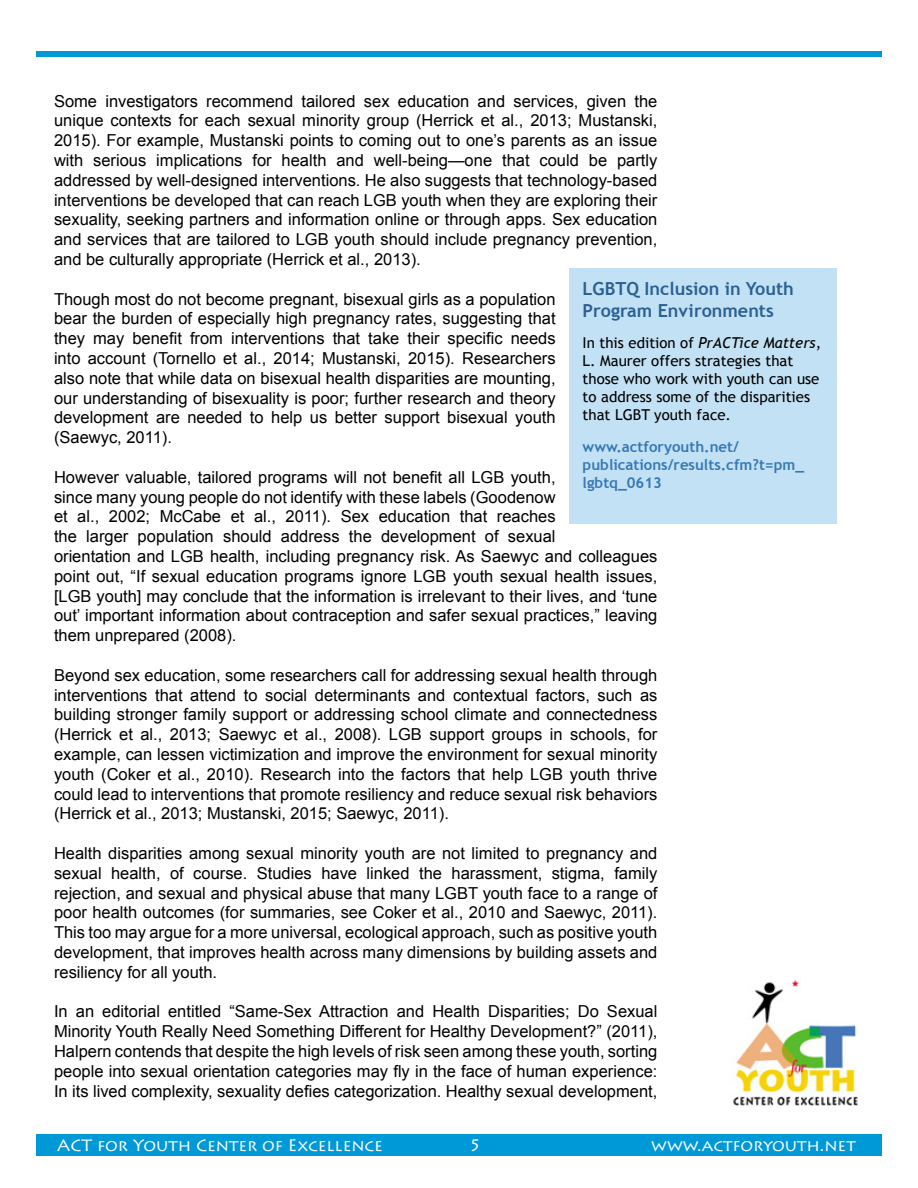
<style>
.page{position:relative;width:918px;height:1188px;background:#fff}
.page>*{position:absolute;margin:0;border:0;box-sizing:border-box;transform-origin:0 0}
.t1{font:700 18px/21.6px "Trebuchet MS";color:#2b6092}
.t2{font:16.5px/19.8px "Arial";color:#000;text-align:justify}
.t3{font:16.5px "Lithos Pro";color:#fff}
.t4{font:15px/18px "Trebuchet MS";color:#000}
.t5{font:700 15px/18px "Trebuchet MS";color:#3778b5}
.s1{font-style:italic}
</style>
<div class="page">
<div style="left:36px;top:51px;width:846px;height:6px;background:#0099d8"></div>
<div style="left:37px;top:1135px;width:844px;height:20px;background:#0099d8"></div>
<div style="left:36px;top:1134px;width:846px;height:22px;border:2px solid #0099d8"></div>
<img style="left:733px;top:980px;width:125px;height:126px">
<div style="left:569px;top:268px;width:268px;height:256px;background:#c3e1f4"></div>
<p class="t2" style="left:54px;top:91px;width:605px">Some investigators recommend tailored sex education and services, given the unique contexts for each sexual minority group (Herrick et al., 2013; Mustanski, 2015). For example, Mustanski points to coming out to one’s parents as an issue with serious implications for health and well-being—one that could be partly addressed by well-designed interventions. He also suggests that technology-based interventions be developed that can reach LGB youth when they are exploring their sexuality, seeking partners and information online or through apps. Sex education and services that are tailored to LGB youth should include pregnancy prevention, and be culturally appropriate (Herrick et al., 2013).</p>
<p class="t2" style="left:54px;top:289px;width:503px">Though most do not become pregnant, bisexual girls as a population bear the burden of especially high pregnancy rates, suggesting that they may benefit from interventions that take their specific needs into account (Tornello et al., 2014; Mustanski, 2015). Researchers also note that while data on bisexual health disparities are mounting, our understanding of bisexuality is poor; further research and theory development are needed to help us better support bisexual youth (Saewyc, 2011).</p>
<p class="t2" style="left:54px;top:467px;width:605px;text-align:left">However valuable, tailored programs will not benefit all LGB youth,<br>since many young people do not identify with these labels (Goodenow<br>et al., 2002; McCabe et al., 2011). Sex education that reaches<br>the larger population should address the development of sexual<br>orientation and LGB health, including pregnancy risk. As Saewyc and colleagues point out, “If sexual education programs ignore LGB youth sexual health issues, [LGB youth] may conclude that the information is irrelevant to their lives, and ‘tune out’ important information about contraception and safer sexual practices,” leaving them unprepared (2008).</p>
<p class="t2" style="left:54px;top:665px;width:605px">Beyond sex education, some researchers call for addressing sexual health through interventions that attend to social determinants and contextual factors, such as building stronger family support or addressing school climate and connectedness (Herrick et al., 2013; Saewyc et al., 2008). LGB support groups in schools, for example, can lessen victimization and improve the environment for sexual minority youth (Coker et al., 2010). Research into the factors that help LGB youth thrive could lead to interventions that promote resiliency and reduce sexual risk behaviors (Herrick et al., 2013; Mustanski, 2015; Saewyc, 2011).</p>
<p class="t2" style="left:54px;top:843px;width:605px">Health disparities among sexual minority youth are not limited to pregnancy and sexual health, of course. Studies have linked the harassment, stigma, family rejection, and sexual and physical abuse that many LGBT youth face to a range of poor health outcomes (for summaries, see Coker et al., 2010 and Saewyc, 2011).<br>This too may argue for a more universal, ecological approach, such as positive youth development, that improves health across many dimensions by building assets and resiliency for all youth.</p>
<p class="t2" style="left:54px;top:1002px;width:605px">In an editorial entitled “Same-Sex Attraction and Health Disparities; Do Sexual Minority Youth Really Need Something Different for Healthy Development?” (2011), Halpern contends that despite the high levels of risk seen among these youth, sorting people into sexual orientation categories may fly in the face of human experience:<br>In its lived complexity, sexuality defies categorization. Healthy sexual development,</p>
<p class="t1" style="left:583px;top:278px;width:213px">LGBTQ Inclusion in Youth<br>Program Environments</p>
<p class="t4" style="left:583px;top:334px;width:240px">In this edition of <span class="s1">PrACTice Matters</span>,<br>L. Maurer offers strategies that those who work with youth can use to address some of the disparities that LGBT youth face.</p>
<p class="t5" style="left:583px;top:437px;width:223px">www.actforyouth.net/ publications/results.cfm?t=pm_ lgbtq_0613</p>
<p class="t3" style="left:57px;top:1136px;width:327px">ACT for Youth Center of Excellence</p>
<p class="t3" style="left:470px;top:1136px;width:13px">5</p>
<p class="t3" style="left:651px;top:1136px;width:206px">www.actforyouth.net</p>
</div>
